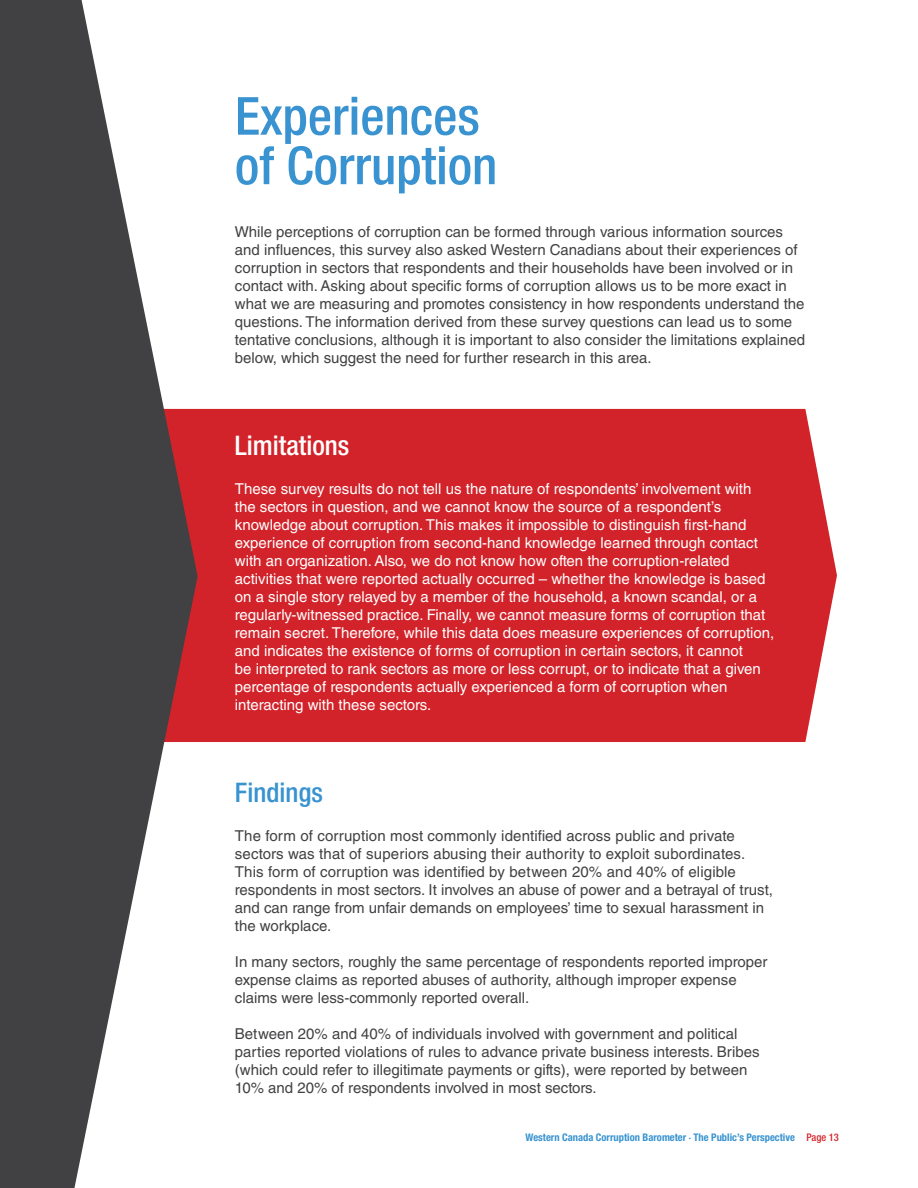
<style>
.page{position:relative;width:918px;height:1188px;background:#fff}
.page>*{position:absolute;margin:0;border:0;box-sizing:border-box;transform-origin:0 0}
.t1{font:500 condensed 52.5px/49.5px "Helvetica Neue LT Std";color:#3893d0}
.t2{font:500 condensed 27px "Helvetica Neue LT Std";color:#fff}
.t3{font:500 condensed 27px "Helvetica Neue LT Std";color:#3893d0}
.t4{font:15px/18px "Helvetica LT Std";color:#414042}
.t5{font:15px/18px "Helvetica LT Std";color:#fff}
.t6{font:700 condensed 10.5px "Helvetica Neue LT Std";color:#3893d0}
.s1{font-size:4.5px}
.s2{font-weight:500;color:#d2232a}
</style>
<div class="page">
<div style="left:198px;top:409px;width:639px;height:333px;background:#d2232a"></div>
<svg style="left:0;top:0;width:198px;height:1188px;fill:#414042"></svg>
<h1 class="t1" style="left:235px;top:91px;width:264px">Experiences of Corruption</h1>
<p class="t4" style="left:235px;top:223px;width:572px">While perceptions of corruption can be formed through various information sources and influences, this survey also asked Western Canadians about their experiences of corruption in sectors that respondents and their households have been involved or in contact with. Asking about specific forms of corruption allows us to be more exact in what we are measuring and promotes consistency in how respondents understand the questions. The information derived from these survey questions can lead us to some tentative conclusions, although it is important to also consider the limitations explained below, which suggest the need for further research in this area.</p>
<h2 class="t2" style="left:235px;top:430px;width:116px">Limitations</h2>
<p class="t5" style="left:235px;top:480px;width:541px">These survey results do not tell us the nature of respondents’ involvement with the sectors in question, and we cannot know the source of a respondent’s knowledge about corruption. This makes it impossible to distinguish first-hand experience of corruption from second-hand knowledge learned through contact with an organization. Also, we do not know how often the corruption-related activities that were reported actually occurred – whether the knowledge is based on a single story relayed by a member of the household, a known scandal, or a regularly-witnessed practice. Finally, we cannot measure forms of corruption that remain secret. Therefore, while this data does measure experiences of corruption, and indicates the existence of forms of corruption in certain sectors, it cannot<br>be interpreted to rank sectors as more or less corrupt, or to indicate that a given percentage of respondents actually experienced a form of corruption when interacting with these sectors.</p>
<h2 class="t3" style="left:235px;top:776px;width:89px">Findings</h2>
<p class="t4" style="left:235px;top:826px;width:540px">The form of corruption most commonly identified across public and private sectors was that of superiors abusing their authority to exploit subordinates.<br>This form of corruption was identified by between 20% and 40% of eligible respondents in most sectors. It involves an abuse of power and a betrayal of trust, and can range from unfair demands on employees’ time to sexual harassment in the workplace.</p>
<p class="t4" style="left:235px;top:952px;width:534px">In many sectors, roughly the same percentage of respondents reported improper expense claims as reported abuses of authority, although improper expense claims were less-commonly reported overall.</p>
<p class="t4" style="left:235px;top:1024px;width:526px">Between 20% and 40% of individuals involved with government and political parties reported violations of rules to advance private business interests. Bribes (which could refer to illegitimate payments or gifts), were reported by between 10% and 20% of respondents involved in most sectors.</p>
<p class="t6" style="left:526px;top:1131px;width:315px">Western Canada Corruption Barometer <span class="s1">•</span> The Public’s Perspective <span class="s2">Page 13</span></p>
</div>
